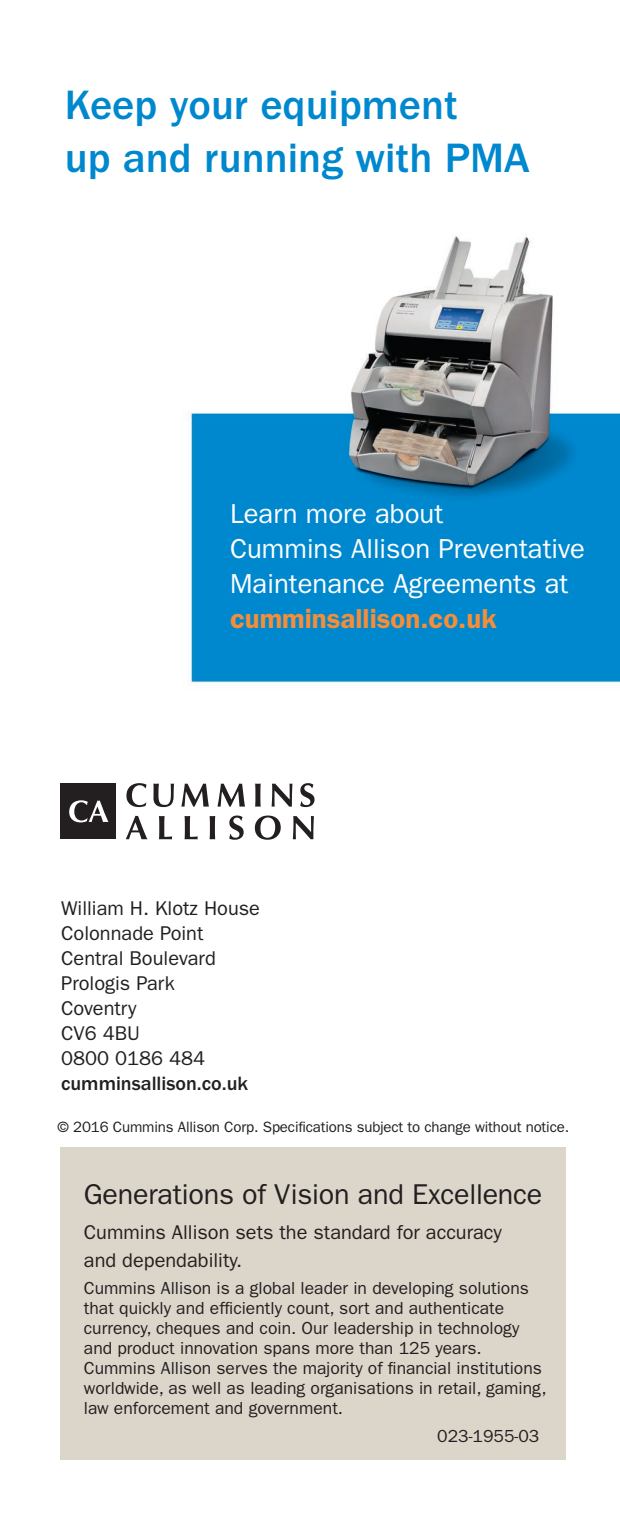
<style>
.page{position:relative;width:620px;height:1526px;background:#fff}
.page>*{position:absolute;margin:0;border:0;box-sizing:border-box;transform-origin:0 0}
.H3___Headline_3{font:500 42.5px/52.5px "ITC Franklin Gothic Std";color:#0088ce}
.callout_title{font:28.75px "ITC Franklin Gothic Std";letter-spacing:-.01em;color:#231f20}
.CoB2___Call-out_Body{font:27.5px/35px "ITC Franklin Gothic Std";color:#fff}
.AS1___Address_Signat{font:20px "ITC Franklin Gothic Std";color:#231f20}
.callout{font:20px/27.5px "ITC Franklin Gothic Std";color:#231f20}
.AS1___Address_Signat-2{font:500 20px "ITC Franklin Gothic Std";color:#231f20}
.H7___Headline_7{font:17.5px/20px "ITC Franklin Gothic Std";color:#231f20}
.H7___Headline_7-2{font:15px "ITC Franklin Gothic Std";letter-spacing:-.01em;color:#231f20}
.s1{font-weight:600;color:#f68d38}
</style>
<div class="page">
<img style="left:188px;top:236px;width:432px;height:449px">
<div style="left:60px;top:1148px;width:506px;height:312px;background:#dcd6ca"></div>
<svg style="left:126px;top:783px;width:21px;height:24px"></svg>
<svg style="left:153px;top:783px;width:21px;height:24px"></svg>
<svg style="left:181px;top:783px;width:28px;height:23px"></svg>
<svg style="left:217px;top:783px;width:28px;height:23px"></svg>
<svg style="left:255px;top:783px;width:6px;height:23px"></svg>
<svg style="left:272px;top:783px;width:20px;height:23px"></svg>
<svg style="left:300px;top:783px;width:14px;height:24px"></svg>
<svg style="left:126px;top:816px;width:21px;height:23px"></svg>
<svg style="left:159px;top:816px;width:13px;height:23px"></svg>
<svg style="left:185px;top:816px;width:13px;height:23px"></svg>
<svg style="left:210px;top:816px;width:5px;height:23px"></svg>
<svg style="left:229px;top:815px;width:15px;height:25px"></svg>
<svg style="left:255px;top:815px;width:26px;height:25px"></svg>
<svg style="left:293px;top:816px;width:21px;height:23px"></svg>
<div style="left:60px;top:783px;width:56px;height:56px;background:#231f20"></div>
<svg style="left:69px;top:800px;width:39px;height:22px"></svg>
<p class="H3___Headline_3" style="left:65px;top:79px;width:466px">Keep your equipment<br>up and running with PMA</p>
<p class="CoB2___Call-out_Body" style="left:230px;top:496px;width:357px">Learn more about<br>Cummins Allison Preventative<br>Maintenance Agreements at <span class="s1">cumminsallison.co.uk</span></p>
<p class="AS1___Address_Signat" style="left:61px;top:896px;width:200px">William H. Klotz House</p>
<p class="AS1___Address_Signat" style="left:61px;top:921px;width:144px">Colonnade Point</p>
<p class="AS1___Address_Signat" style="left:61px;top:946px;width:156px">Central Boulevard</p>
<p class="AS1___Address_Signat" style="left:61px;top:971px;width:115px">Prologis Park</p>
<p class="AS1___Address_Signat" style="left:61px;top:996px;width:77px">Coventry</p>
<p class="AS1___Address_Signat" style="left:61px;top:1021px;width:80px">CV6 4BU</p>
<p class="AS1___Address_Signat" style="left:61px;top:1046px;width:146px">0800 0186 484</p>
<p class="AS1___Address_Signat-2" style="left:61px;top:1072px;width:188px">cumminsallison.co.uk</p>
<p class="H7___Headline_7-2" style="left:58px;top:1118px;width:513px">© 2016 Cummins Allison Corp. Specifications subject to change without notice.</p>
<p class="callout_title" style="left:84px;top:1177px;width:460px">Generations of Vision and Excellence</p>
<p class="callout" style="left:84px;top:1218px;width:419px">Cummins Allison sets the standard for accuracy and dependability.</p>
<p class="H7___Headline_7" style="left:84px;top:1278px;width:464px">Cummins Allison is a global leader in developing solutions that quickly and efficiently count, sort and authenticate currency, cheques and coin. Our leadership in technology and product innovation spans more than 125 years.<br>Cummins Allison serves the majority of financial institutions worldwide, as well as leading organisations in retail, gaming, law enforcement and government.</p>
<p class="H7___Headline_7" style="left:437px;top:1426px;width:104px">023-1955-03</p>
</div>
